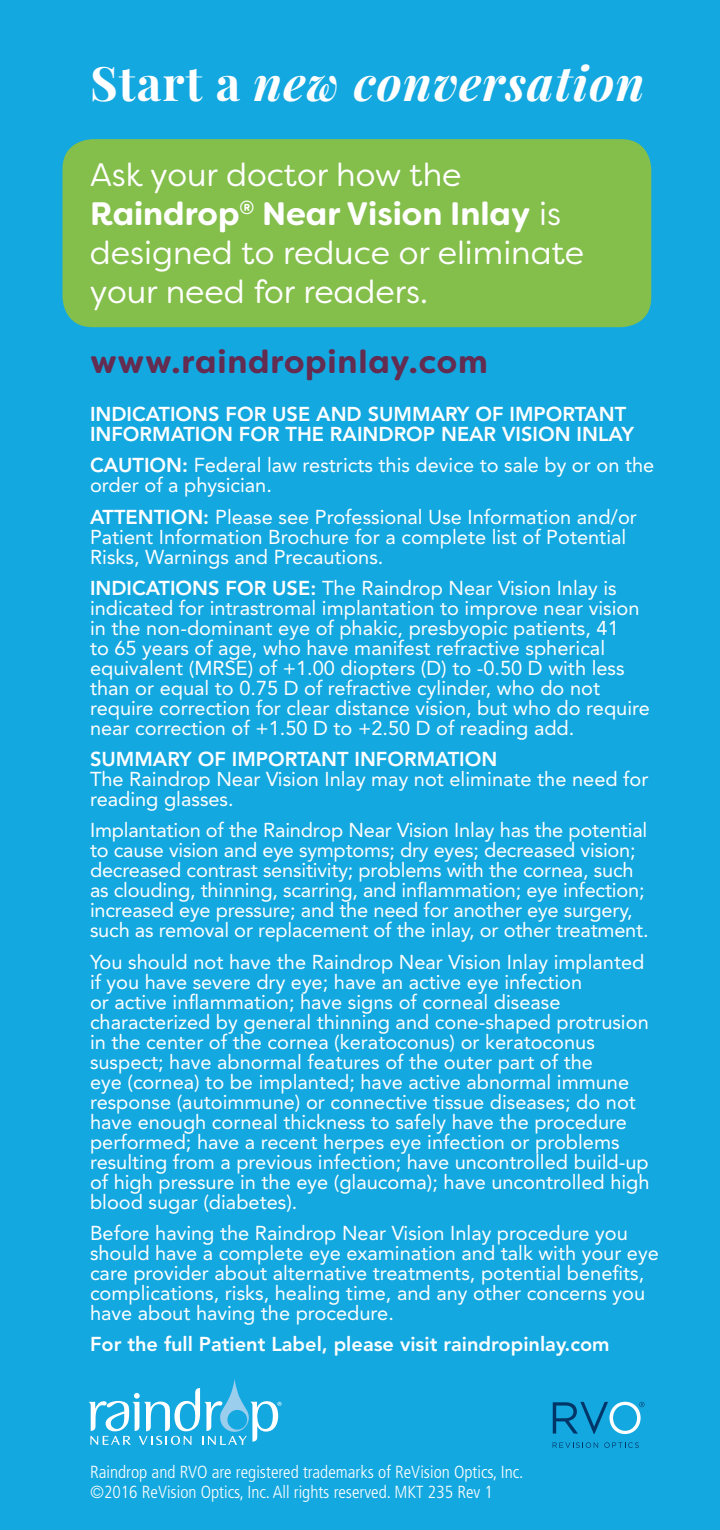
<style>
.page{position:relative;width:720px;height:1530px;background:#14a8e0}
.page>*{position:absolute;margin:0;border:0;box-sizing:border-box;transform-origin:0 0}
.t1{font:italic 700 47.5px "Playfair Display";letter-spacing:.025em;color:#fff}
.t2{font:32.5px/39px "Filson Soft";color:#fff}
.t3{font:700 32.5px "Filson Soft";letter-spacing:.025em;color:#632c50}
.t4{font:20px/20px "Avenir";color:#fff}
.t5{font:800 20px/20px "Avenir";color:#fff}
.t6{font:300 condensed 17.5px/20px "Frutiger LT Std";color:#fff}
.s1{font-style:normal}
.s2{font-weight:700}
.s3{font-weight:800}
</style>
<div class="page">
<div style="left:63px;top:139px;width:588px;height:188px;background:#84be4b;border-radius:30px"></div>
<svg style="left:553px;top:1442px;width:45px;height:6px"></svg>
<svg style="left:604px;top:1442px;width:35px;height:6px"></svg>
<svg style="left:553px;top:1402px;width:92px;height:32px"></svg>
<svg style="left:88px;top:1379px;width:193px;height:66px"></svg>
<h1 class="t1" style="left:90px;top:51px;width:556px"><span class="s1">Start a</span> new conversation</h1>
<h2 class="t2" style="left:90px;top:155px;width:496px">Ask your doctor how the<br><span class="s2">Raindrop</span><sup>®</sup> <span class="s2">Near Vision Inlay</span> is designed to reduce or eliminate your need for readers.</h2>
<h2 class="t3" style="left:90px;top:340px;width:399px">www.raindropinlay.com</h2>
<p class="t5" style="left:90px;top:404px;width:546px">INDICATIONS FOR USE AND SUMMARY OF IMPORTANT<br>INFORMATION FOR THE RAINDROP NEAR VISION INLAY</p>
<p class="t4" style="left:90px;top:456px;width:566px"><span class="s3">CAUTION:</span> Federal law restricts this device to sale by or on the order of a physician.</p>
<p class="t4" style="left:90px;top:507px;width:548px"><span class="s3">ATTENTION:</span> Please see Professional Use Information and/or<br>Patient Information Brochure for a complete list of Potential<br>Risks, Warnings and Precautions.</p>
<p class="t4" style="left:90px;top:578px;width:562px"><span class="s3">INDICATIONS FOR USE:</span> The Raindrop Near Vision Inlay is indicated for intrastromal implantation to improve near vision in the non-dominant eye of phakic, presbyopic patients, 41<br>to 65 years of age, who have manifest refractive spherical equivalent (MRSE) of +1.00 diopters (D) to -0.50 D with less than or equal to 0.75 D of refractive cylinder, who do not require correction for clear distance vision, but who do require near correction of +1.50 D to +2.50 D of reading add.</p>
<p class="t5" style="left:90px;top:749px;width:409px">SUMMARY OF IMPORTANT INFORMATION</p>
<p class="t4" style="left:90px;top:769px;width:560px">The Raindrop Near Vision Inlay may not eliminate the need for reading glasses.</p>
<p class="t4" style="left:90px;top:820px;width:560px">Implantation of the Raindrop Near Vision Inlay has the potential to cause vision and eye symptoms; dry eyes; decreased vision; decreased contrast sensitivity; problems with the cornea, such as clouding, thinning, scarring, and inflammation; eye infection; increased eye pressure; and the need for another eye surgery, such as removal or replacement of the inlay, or other treatment.</p>
<p class="t4" style="left:90px;top:952px;width:561px">You should not have the Raindrop Near Vision Inlay implanted if you have severe dry eye; have an active eye infection<br>or active inflammation; have signs of corneal disease characterized by general thinning and cone-shaped protrusion in the center of the cornea (keratoconus) or keratoconus suspect; have abnormal features of the outer part of the<br>eye (cornea) to be implanted; have active abnormal immune response (autoimmune) or connective tissue diseases; do not have enough corneal thickness to safely have the procedure performed; have a recent herpes eye infection or problems resulting from a previous infection; have uncontrolled build-up of high pressure in the eye (glaucoma); have uncontrolled high blood sugar (diabetes).</p>
<p class="t4" style="left:90px;top:1223px;width:570px">Before having the Raindrop Near Vision Inlay procedure you should have a complete eye examination and talk with your eye care provider about alternative treatments, potential benefits, complications, risks, healing time, and any other concerns you have about having the procedure.</p>
<p class="t5" style="left:90px;top:1334px;width:521px">For the full Patient Label, please visit raindropinlay.com</p>
<p class="t6" style="left:90px;top:1462px;width:435px">Raindrop and RVO are registered trademarks of ReVision Optics, Inc. ©2016 ReVision Optics, Inc. All rights reserved. MKT 235 Rev 1</p>
</div>
